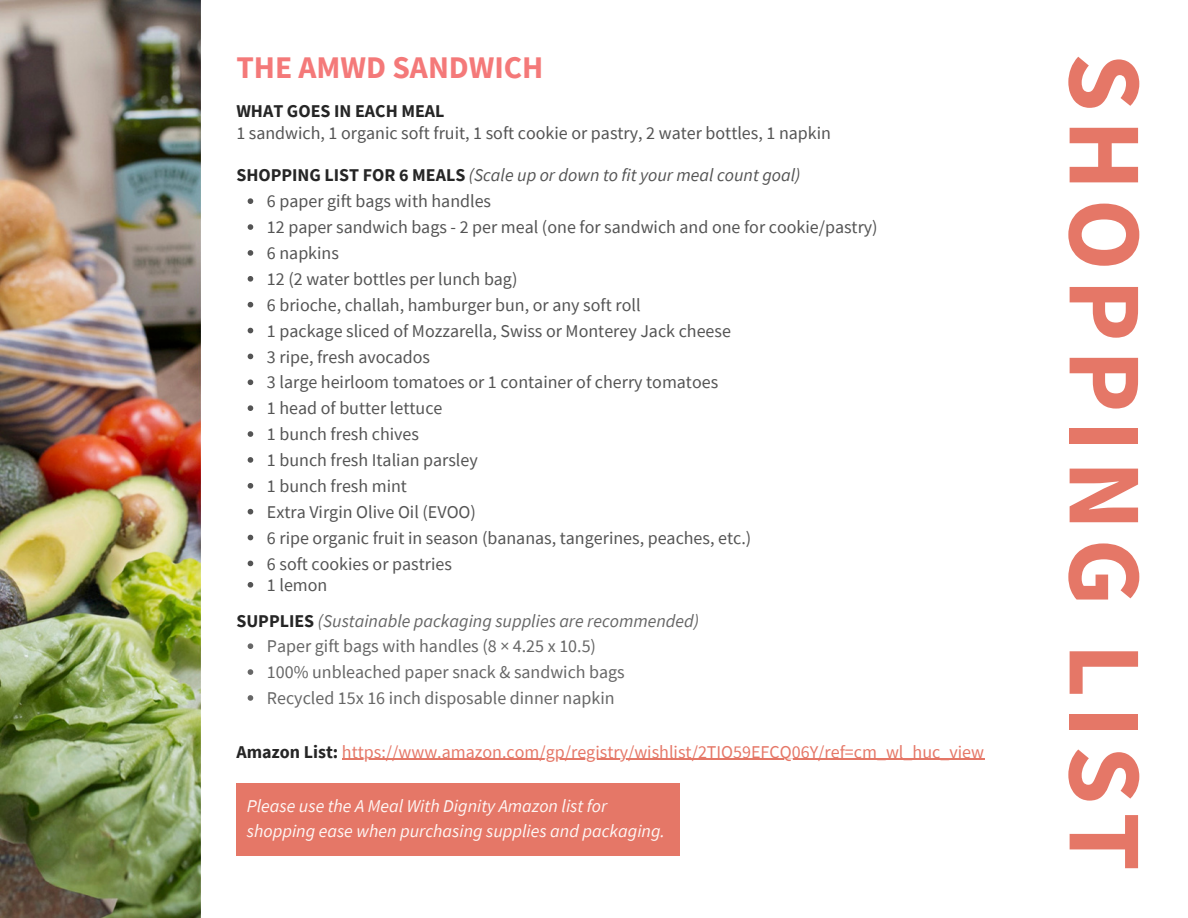
<style>
.page{position:relative;width:1188px;height:918px;background:#fff}
.page>*{position:absolute;margin:0;border:0;box-sizing:border-box;transform-origin:0 0}
.t1{font:700 105px "Source Sans Pro";letter-spacing:.08em;color:#e57767}
.t2{font:700 31.5px "Source Sans Pro";color:#f47979}
.t3{font:18px "Source Sans Pro";color:#545454}
.t4{font:18px "Source Sans Pro";color:#666}
.t5{font:italic 18px/24.8px "Source Sans Pro";color:#fef7f5}
.t6{font:18px "Source Sans Pro";color:#e57767}
.t7{font:italic 18px "Source Sans Pro";color:#545454}
.t8{font:italic 18px "Source Sans Pro";color:#666}
.t9{font:700 18px "Source Sans Pro";color:#262626}
.s1{font-weight:700;font-style:normal;color:#262626}
.s2{font-weight:700;color:#262626}
</style>
<div class="page">
<img style="left:0;top:0;width:200px;height:918px">
<svg style="left:248px;top:198px;width:5px;height:6px"></svg>
<svg style="left:248px;top:224px;width:5px;height:6px"></svg>
<svg style="left:248px;top:250px;width:5px;height:6px"></svg>
<svg style="left:248px;top:276px;width:5px;height:6px"></svg>
<svg style="left:248px;top:302px;width:5px;height:5px"></svg>
<svg style="left:248px;top:328px;width:5px;height:5px"></svg>
<svg style="left:248px;top:354px;width:5px;height:5px"></svg>
<svg style="left:248px;top:379px;width:5px;height:6px"></svg>
<svg style="left:248px;top:405px;width:5px;height:6px"></svg>
<svg style="left:248px;top:431px;width:5px;height:6px"></svg>
<svg style="left:248px;top:457px;width:5px;height:6px"></svg>
<svg style="left:248px;top:483px;width:5px;height:6px"></svg>
<svg style="left:248px;top:509px;width:5px;height:5px"></svg>
<svg style="left:248px;top:535px;width:5px;height:5px"></svg>
<svg style="left:248px;top:561px;width:5px;height:5px"></svg>
<svg style="left:248px;top:582px;width:5px;height:6px"></svg>
<hr style="left:342px;top:759px;width:642px;height:1px;background:#e57767">
<svg style="left:248px;top:643px;width:5px;height:6px"></svg>
<svg style="left:248px;top:669px;width:5px;height:6px"></svg>
<svg style="left:248px;top:695px;width:5px;height:6px"></svg>
<div style="left:236px;top:783px;width:444px;height:72px;background:#e57767"></div>
<p class="t2" style="left:236px;top:47px;width:309px">THE AMWD SANDWICH</p>
<p class="t9" style="left:236px;top:100px;width:210px">WHAT GOES IN EACH MEAL</p>
<p class="t3" style="left:236px;top:121px;width:596px">1 sandwich, 1 organic soft fruit, 1 soft cookie or pastry, 2 water bottles, 1 napkin</p>
<h2 class="t7" style="left:236px;top:164px;width:566px"><span class="s1">SHOPPING LIST FOR 6 MEALS</span> (Scale up or down to fit your meal count goal)</h2>
<p class="t3" style="left:267px;top:190px;width:226px">6 paper gift bags with handles</p>
<p class="t3" style="left:267px;top:216px;width:612px">12 paper sandwich bags - 2 per meal (one for sandwich and one for cookie/pastry)</p>
<p class="t3" style="left:267px;top:241px;width:74px">6 napkins</p>
<p class="t3" style="left:267px;top:267px;width:252px">12 (2 water bottles per lunch bag)</p>
<p class="t3" style="left:267px;top:293px;width:375px">6 brioche, challah, hamburger bun, or any soft roll</p>
<p class="t3" style="left:267px;top:319px;width:466px">1 package sliced of Mozzarella, Swiss or Monterey Jack cheese</p>
<p class="t3" style="left:267px;top:345px;width:165px">3 ripe, fresh avocados</p>
<p class="t3" style="left:267px;top:371px;width:453px">3 large heirloom tomatoes or 1 container of cherry tomatoes</p>
<p class="t3" style="left:267px;top:397px;width:177px">1 head of butter lettuce</p>
<p class="t3" style="left:267px;top:423px;width:154px">1 bunch fresh chives</p>
<p class="t3" style="left:267px;top:448px;width:212px">1 bunch fresh Italian parsley</p>
<p class="t3" style="left:267px;top:474px;width:142px">1 bunch fresh mint</p>
<p class="t3" style="left:267px;top:500px;width:211px">Extra Virgin Olive Oil (EVOO)</p>
<p class="t3" style="left:267px;top:526px;width:486px">6 ripe organic fruit in season (bananas, tangerines, peaches, etc.)</p>
<p class="t3" style="left:267px;top:552px;width:186px">6 soft cookies or pastries</p>
<p class="t3" style="left:267px;top:573px;width:62px">1 lemon</p>
<p class="t8" style="left:236px;top:609px;width:464px"><span class="s1">SUPPLIES</span> (Sustainable packaging supplies are recommended)</p>
<p class="t4" style="left:267px;top:635px;width:331px">Paper gift bags with handles (8 × 4.25 x 10.5)</p>
<p class="t4" style="left:267px;top:661px;width:359px">100% unbleached paper snack &amp; sandwich bags</p>
<h1 class="t4" style="left:267px;top:686px;width:349px">Recycled 15x 16 inch disposable dinner napkin</h1>
<p class="t6" style="left:236px;top:740px;width:749px"><span class="s2">Amazon List:</span> https://www.amazon.com/gp/registry/wishlist/2TIO59EFCQ06Y/ref=cm_wl_huc_view</p>
<p class="t5" style="left:247px;top:794px;width:420px">Please use the A Meal With Dignity Amazon list for shopping ease when purchasing supplies and packaging.</p>
<p class="t1" style="left:1173px;top:53px;width:819px;rotate:90deg">SHOPPING LIST</p>
</div>
